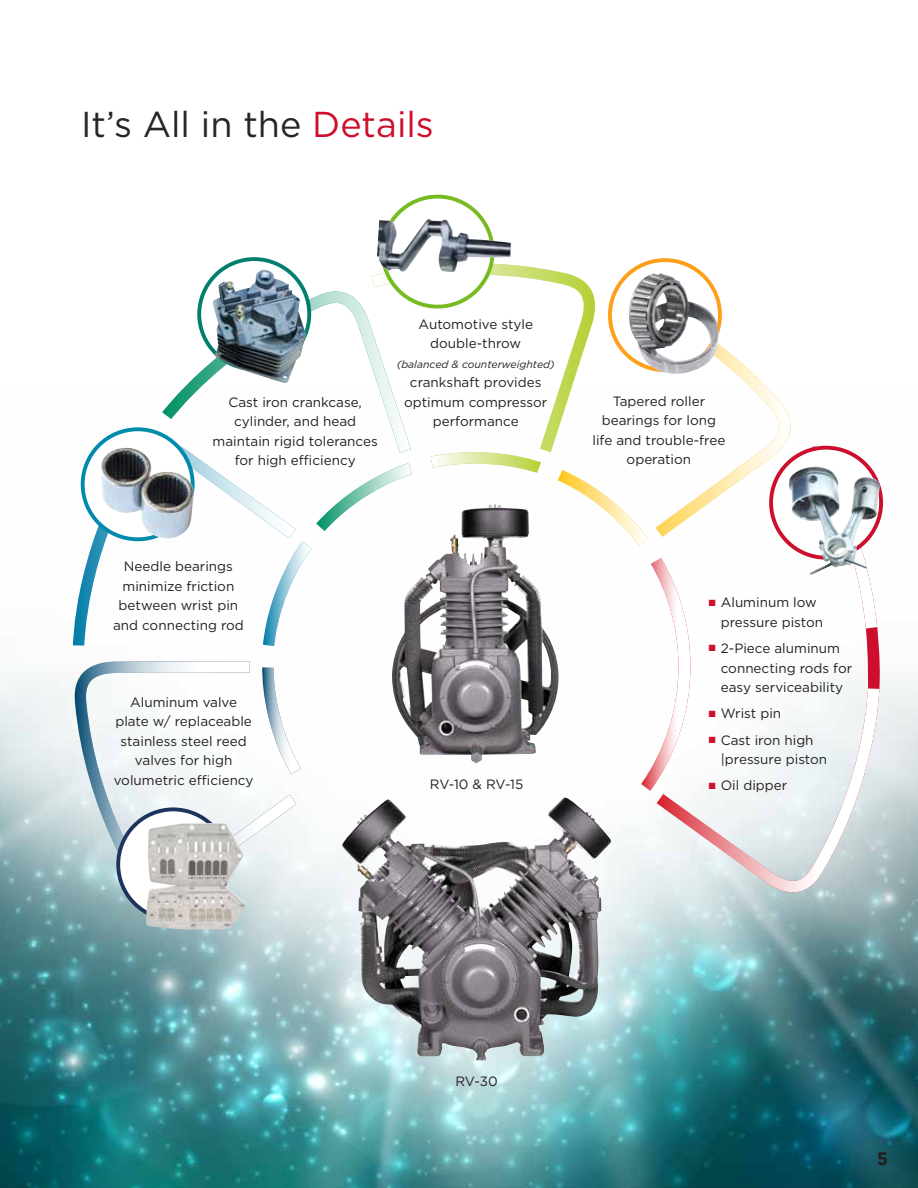
<style>
.page{position:relative;width:918px;height:1188px;background:#fff}
.page>*{position:absolute;margin:0;border:0;box-sizing:border-box;transform-origin:0 0}
.t1{font:36px "Gotham";color:#24272a}
.t2{font:700 18px "Gotham";color:#231f20}
.t3{font:13.5px/19.5px "Gotham";color:#231f20;text-align:center}
.t4{font:italic 10.5px "Gotham";color:#231f20}
.s1{color:#ce0e2d}
</style>
<div class="page">
<img style="left:0;top:445px;width:918px;height:743px">
<svg style="left:792px;top:687px;width:87px;height:205px"></svg>
<svg style="left:805px;top:446px;width:75px;height:243px"></svg>
<svg style="left:73px;top:261px;width:719px;height:632px"></svg>
<svg style="left:610px;top:260px;width:110px;height:110px"></svg>
<div style="left:608px;top:258px;width:114px;height:114px;border:4px solid #ff9e18;border-radius:50%"></div>
<img style="left:629px;top:273px;width:90px;height:104px">
<svg style="left:83px;top:429px;width:110px;height:110px"></svg>
<div style="left:81px;top:427px;width:114px;height:114px;border:4px solid #008aab;border-radius:50%"></div>
<img style="left:100px;top:448px;width:95px;height:92px">
<div style="left:383px;top:197px;width:110px;height:110px;background:#fff;border-radius:50%"></div>
<div style="left:381px;top:195px;width:114px;height:114px;border:4px solid #76bc21;border-radius:50%"></div>
<svg style="left:199px;top:259px;width:110px;height:110px"></svg>
<div style="left:197px;top:257px;width:114px;height:114px;border:4px solid #007f6e;border-radius:50%"></div>
<div style="left:771px;top:448px;width:110px;height:110px;background:#fff;border-radius:50%"></div>
<div style="left:769px;top:446px;width:114px;height:114px;border:4px solid #ce0e2d;border-radius:50%"></div>
<div style="left:118px;top:809px;width:110px;height:110px;background:#fff;border-radius:50%"></div>
<div style="left:116px;top:807px;width:114px;height:114px;border:4px solid #1d355e;border-radius:50%"></div>
<img style="left:341px;top:797px;width:271px;height:263px">
<img style="left:392px;top:504px;width:169px;height:260px">
<img style="left:146px;top:823px;width:101px;height:107px">
<img style="left:213px;top:270px;width:93px;height:113px">
<img style="left:377px;top:219px;width:134px;height:53px">
<img style="left:789px;top:466px;width:91px;height:109px">
<h1 class="t1" style="left:81px;top:101px;width:354px">It’s All in the <span class="s1">Details</span></h1>
<p class="t3" style="left:213px;top:392px;width:167px">Cast iron crankcase, cylinder, and head maintain rigid tolerances for high efficiency</p>
<p class="t3" style="left:419px;top:314px;width:116px">Automotive style double-throw</p>
<p class="t4" style="left:397px;top:357px;width:159px">(balanced &amp; counterweighted)</p>
<p class="t3" style="left:404px;top:372px;width:145px">crankshaft provides optimum compressor performance</p>
<p class="t3" style="left:113px;top:557px;width:132px">Needle bearings minimize friction between wrist pin and connecting rod</p>
<p class="t3" style="left:114px;top:692px;width:141px">Aluminum valve plate w/ replaceable stainless steel reed valves for high volumetric efficiency</p>
<p class="t3" style="left:430px;top:774px;width:95px">RV-10 &amp; RV-15</p>
<p class="t3" style="left:593px;top:391px;width:134px">Tapered roller bearings for long life and trouble-free operation</p>
<p class="t3" style="left:721px;top:593px;width:104px;text-align:left;text-indent:-12px"><span class="s1">■</span> Aluminum low pressure piston</p>
<p class="t3" style="left:721px;top:638px;width:133px;text-align:left;text-indent:-12px"><span class="s1">■</span> 2-Piece aluminum connecting rods for easy serviceability</p>
<p class="t3" style="left:709px;top:704px;width:74px"><span class="s1">■</span> Wrist pin</p>
<p class="t3" style="left:721px;top:730px;width:108px;text-align:left;text-indent:-12px"><span class="s1">■</span> Cast iron high |pressure piston</p>
<p class="t3" style="left:709px;top:776px;width:80px"><span class="s1">■</span> Oil dipper</p>
<p class="t3" style="left:455px;top:1071px;width:44px">RV-30</p>
<h2 class="t2" style="left:877px;top:1147px;width:13px">5</h2>
</div>
